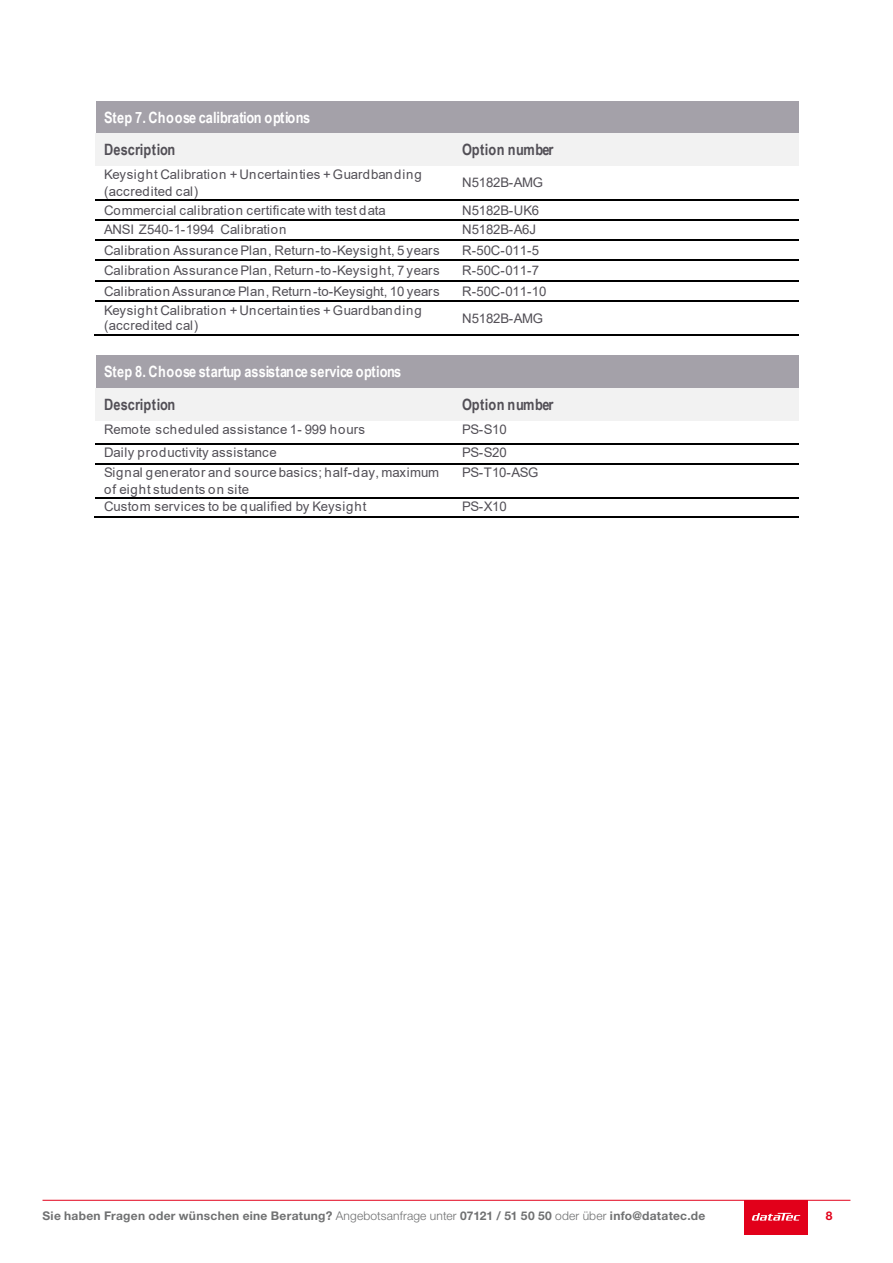
<style>
.page{position:relative;width:893px;height:1263px;background:#fff}
.page>*{position:absolute;margin:0;border:0;box-sizing:border-box;transform-origin:0 0}
.t1{font:700 15.6px "Arial Narrow";letter-spacing:.005em;color:#fff}
.t2{font:700 15.6px "Arial Narrow";letter-spacing:.005em;color:#524f56}
.t3{font:13.2px "Arial";letter-spacing:.005em;color:#524f56}
.t4{font:13.2px/16.8px "Arial";letter-spacing:.03em;color:#524f56}
.t5{font:13.2px/16.8px "Arial";letter-spacing:.045em;color:#524f56}
.t6{font:13.2px "Arial";letter-spacing:.035em;color:#524f56}
.t7{font:700 12px "Helvetica Neue LT Pro";letter-spacing:.025em;color:#707172}
.t8{font:700 12px "Helvetica Neue LT Pro";color:#e2001a}
.s1{font-weight:300}
</style>
<div class="page">
<div style="left:744px;top:1200px;width:64px;height:34px;background:#e2001a"></div>
<svg style="left:752px;top:1213px;width:48px;height:7px"></svg>
<hr style="left:43px;top:1200px;width:807px;height:1px;background:#e2001a">
<div style="left:96px;top:101px;width:703px;height:32px;background:#a4a1a9"></div>
<div style="left:96px;top:133px;width:358px;height:33px;background:#f2f2f2"></div>
<div style="left:454px;top:133px;width:345px;height:33px;background:#f2f2f2"></div>
<hr style="left:96px;top:199px;width:358px;height:2px;background:#000">
<hr style="left:455px;top:199px;width:344px;height:2px;background:#000">
<hr style="left:96px;top:220px;width:358px;height:1px;background:#000">
<hr style="left:455px;top:220px;width:344px;height:1px;background:#000">
<hr style="left:96px;top:239px;width:358px;height:1px;background:#000">
<hr style="left:455px;top:239px;width:344px;height:1px;background:#000">
<hr style="left:96px;top:259px;width:358px;height:2px;background:#000">
<hr style="left:455px;top:259px;width:344px;height:2px;background:#000">
<hr style="left:96px;top:280px;width:358px;height:1px;background:#000">
<hr style="left:455px;top:280px;width:344px;height:1px;background:#000">
<hr style="left:96px;top:300px;width:358px;height:2px;background:#000">
<hr style="left:455px;top:300px;width:344px;height:2px;background:#000">
<hr style="left:94px;top:334px;width:360px;height:1px;background:#000">
<hr style="left:454px;top:334px;width:345px;height:1px;background:#000">
<div style="left:96px;top:356px;width:703px;height:32px;background:#a4a1a9"></div>
<div style="left:96px;top:388px;width:358px;height:32px;background:#f2f2f2"></div>
<div style="left:454px;top:388px;width:345px;height:32px;background:#f2f2f2"></div>
<hr style="left:96px;top:443px;width:358px;height:1px;background:#000">
<hr style="left:455px;top:443px;width:344px;height:1px;background:#000">
<hr style="left:96px;top:464px;width:358px;height:1px;background:#000">
<hr style="left:455px;top:464px;width:344px;height:1px;background:#000">
<hr style="left:96px;top:497px;width:358px;height:1px;background:#000">
<hr style="left:455px;top:497px;width:344px;height:1px;background:#000">
<hr style="left:94px;top:517px;width:360px;height:1px;background:#000">
<hr style="left:454px;top:517px;width:345px;height:1px;background:#000">
<p class="t1" style="left:104px;top:105px;width:208px">Step 7. Choose calibration options</p>
<p class="t2" style="left:104px;top:138px;width:73px">Description</p>
<p class="t2" style="left:462px;top:138px;width:93px">Option number</p>
<p class="t4" style="left:104px;top:166px;width:319px">Keysight Calibration + Uncertainties + Guardbanding (accredited cal)</p>
<p class="t3" style="left:462px;top:174px;width:83px">N5182B-AMG</p>
<p class="t3" style="left:104px;top:201px;width:283px">Commercial calibration certificate with test data</p>
<p class="t3" style="left:462px;top:201px;width:78px">N5182B-UK6</p>
<p class="t3" style="left:104px;top:220px;width:184px">ANSI Z540-1-1994 Calibration</p>
<p class="t3" style="left:462px;top:220px;width:75px">N5182B-A6J</p>
<p class="t3" style="left:104px;top:241px;width:337px">Calibration Assurance Plan, Return-to-Keysight, 5 years</p>
<p class="t3" style="left:462px;top:241px;width:79px">R-50C-011-5</p>
<p class="t3" style="left:104px;top:261px;width:337px">Calibration Assurance Plan, Return-to-Keysight, 7 years</p>
<p class="t3" style="left:462px;top:261px;width:79px">R-50C-011-7</p>
<p class="t3" style="left:104px;top:282px;width:337px">Calibration Assurance Plan, Return-to-Keysight, 10 years</p>
<p class="t3" style="left:462px;top:282px;width:86px">R-50C-011-10</p>
<p class="t4" style="left:104px;top:302px;width:319px;line-height:15.6px">Keysight Calibration + Uncertainties + Guardbanding (accredited cal)</p>
<p class="t3" style="left:462px;top:309px;width:83px">N5182B-AMG</p>
<p class="t1" style="left:104px;top:360px;width:299px">Step 8. Choose startup assistance service options</p>
<p class="t2" style="left:104px;top:392px;width:73px">Description</p>
<p class="t2" style="left:462px;top:392px;width:93px">Option number</p>
<p class="t3" style="left:104px;top:420px;width:263px">Remote scheduled assistance 1- 999 hours</p>
<p class="t3" style="left:462px;top:420px;width:46px">PS-S10</p>
<p class="t5" style="left:104px;top:443px;width:174px">Daily productivity assistance</p>
<p class="t3" style="left:462px;top:443px;width:46px">PS-S20</p>
<p class="t5" style="left:104px;top:464px;width:337px">Signal generator and source basics; half-day, maximum of eight students on site</p>
<p class="t3" style="left:462px;top:463px;width:78px">PS-T10-ASG</p>
<p class="t6" style="left:104px;top:497px;width:264px">Custom services to be qualified by Keysight</p>
<p class="t3" style="left:462px;top:497px;width:46px">PS-X10</p>
<p class="t7" style="left:43px;top:1209px;width:664px">Sie haben Fragen oder wünschen eine Beratung? <span class="s1">Angebotsanfrage unter</span> 07121 / 51 50 50 <span class="s1">oder über</span> info@datatec.de</p>
<p class="t8" style="left:826px;top:1209px;width:8px">8</p>
</div>
